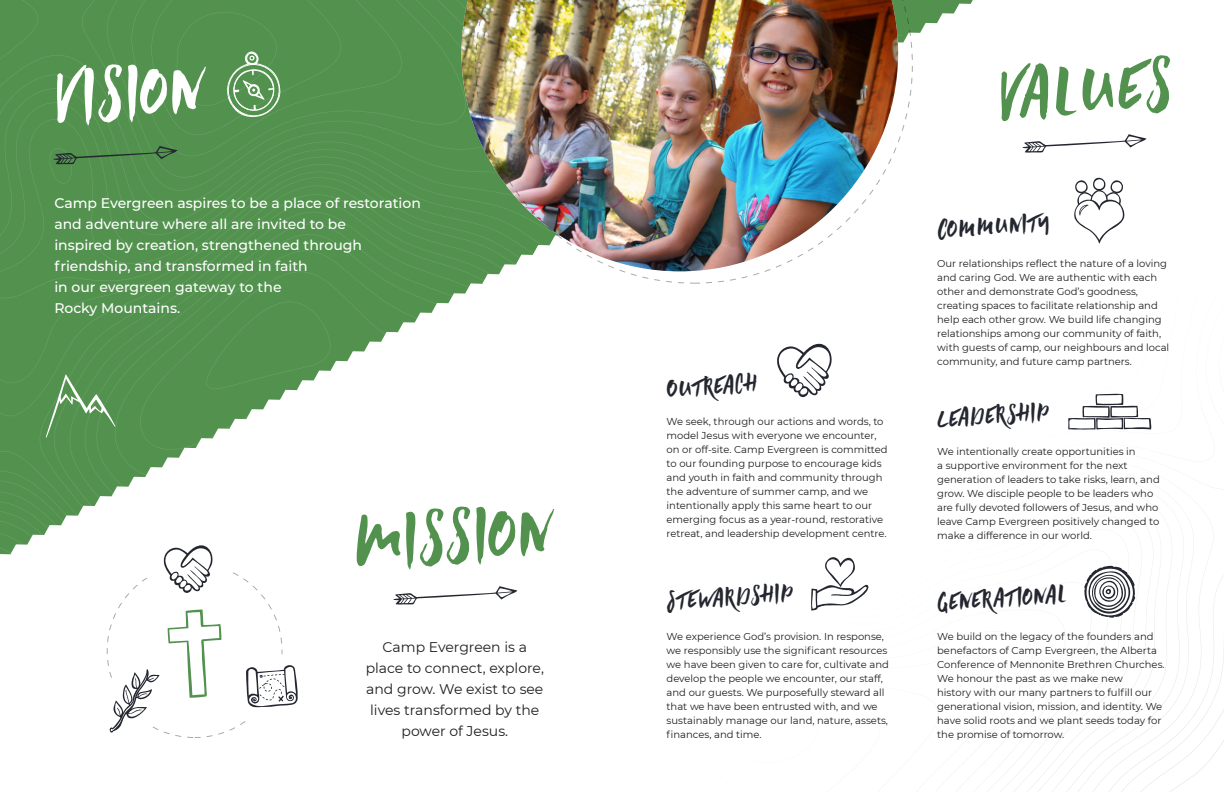
<style>
.page{position:relative;width:1224px;height:792px;background:#fff}
.page>*{position:absolute;margin:0;border:0;box-sizing:border-box;transform-origin:0 0}
.t1{font:57.5px "Summer Hearts";color:#52924e}
.t2{font:57.5px "Summer Hearts";color:#fff}
.t3{font:21px "Summer Hearts";color:#242730}
.t4{font:500 14px/21px "Montserrat";color:#fff}
.t5{font:14px/21px "Montserrat";color:#1d1e21;text-align:center}
.t6{font:10px/14px "Montserrat";color:#1d1e21}
</style>
<div class="page">
<svg style="left:913px;top:0;width:60px;height:33px"></svg>
<div style="left:0;top:306px;width:115px;height:68px;background:#52924e"></div>
<svg style="left:140px;top:306px;width:296px;height:89px;fill:#52924e"></svg>
<svg style="left:0;top:0;width:475px;height:306px;fill:#52924e"></svg>
<svg style="left:82px;top:0;width:379px;height:191px;fill:#52924e"></svg>
<div style="left:107px;top:0;width:354px;height:177px;background:#52924e"></div>
<svg style="left:369px;top:379px;width:67px;height:16px"></svg>
<div style="left:131px;top:0;width:271px;height:156px;background:#52924e"></div>
<svg style="left:117px;top:395px;width:166px;height:92px"></svg>
<div style="left:0;top:0;width:38px;height:90px;background:#52924e"></div>
<svg style="left:206px;top:302px;width:125px;height:87px"></svg>
<svg style="left:1074px;top:177px;width:51px;height:66px"></svg>
<svg style="left:50px;top:146px;width:127px;height:38px"></svg>
<svg style="left:393px;top:586px;width:124px;height:19px"></svg>
<svg style="left:1023px;top:134px;width:123px;height:19px"></svg>
<svg style="left:168px;top:610px;width:53px;height:88px"></svg>
<svg style="left:163px;top:545px;width:95px;height:48px"></svg>
<svg style="left:246px;top:665px;width:52px;height:42px"></svg>
<svg style="left:110px;top:669px;width:50px;height:64px"></svg>
<svg style="left:0;top:374px;width:117px;height:181px"></svg>
<svg style="left:151px;top:0;width:190px;height:135px"></svg>
<img style="left:461px;top:0;width:14px;height:271px">
<img style="left:475px;top:0;width:438px;height:284px">
<svg style="left:777px;top:343px;width:447px;height:449px"></svg>
<h1 class="t2" style="left:53px;top:55px;width:148px;rotate:-4deg">Vision</h1>
<h3 class="t4" style="left:54px;top:192px;width:368px">Camp Evergreen aspires to be a place of restoration and adventure where all are invited to be<br>inspired by creation, strengthened through friendship, and transformed in faith<br>in our evergreen gateway to the<br>Rocky Mountains.</h3>
<h1 class="t1" style="left:353px;top:501px;width:196px;rotate:-4deg">Mission</h1>
<h3 class="t5" style="left:366px;top:636px;width:180px">Camp Evergreen is a place to connect, explore, and grow. We exist to see lives transformed by the power of Jesus.</h3>
<h2 class="t3" style="left:666px;top:374px;width:92px;rotate:-4deg">Outreach</h2>
<p class="t6" style="left:667px;top:414px;width:223px">We seek, through our actions and words, to model Jesus with everyone we encounter, on or off-site. Camp Evergreen is committed to our founding purpose to encourage kids and youth in faith and community through the adventure of summer camp, and we intentionally apply this same heart to our emerging focus as a year-round, restorative retreat, and leadership development centre.</p>
<h2 class="t3" style="left:666px;top:586px;width:127px;rotate:-4deg">Stewardship</h2>
<p class="t6" style="left:667px;top:629px;width:224px">We experience God’s provision. In response, we responsibly use the significant resources we have been given to care for, cultivate and develop the people we encounter, our staff, and our guests. We purposefully steward all that we have been entrusted with, and we sustainably manage our land, nature, assets, finances, and time.</p>
<h1 class="t1" style="left:997px;top:54px;width:173px;rotate:-4deg">Values</h1>
<h2 class="t3" style="left:937px;top:214px;width:113px;rotate:-4deg">Community</h2>
<p class="t6" style="left:937px;top:257px;width:234px">Our relationships reflect the nature of a loving and caring God. We are authentic with each other and demonstrate God’s goodness, creating spaces to facilitate relationship and help each other grow. We build life changing relationships among our community of faith, with guests of camp, our neighbours and local community, and future camp partners.</p>
<h2 class="t3" style="left:937px;top:404px;width:113px;rotate:-4deg">Leadership</h2>
<p class="t6" style="left:937px;top:444px;width:224px">We intentionally create opportunities in<br>a supportive environment for the next generation of leaders to take risks, learn, and grow. We disciple people to be leaders who are fully devoted followers of Jesus, and who leave Camp Evergreen positively changed to make a difference in our world.</p>
<h2 class="t3" style="left:937px;top:587px;width:130px;rotate:-4deg">Generational</h2>
<p class="t6" style="left:937px;top:629px;width:229px">We build on the legacy of the founders and benefactors of Camp Evergreen, the Alberta Conference of Mennonite Brethren Churches.<br>We honour the past as we make new<br>history with our many partners to fulfill our generational vision, mission, and identity. We have solid roots and we plant seeds today for the promise of tomorrow.</p>
</div>
